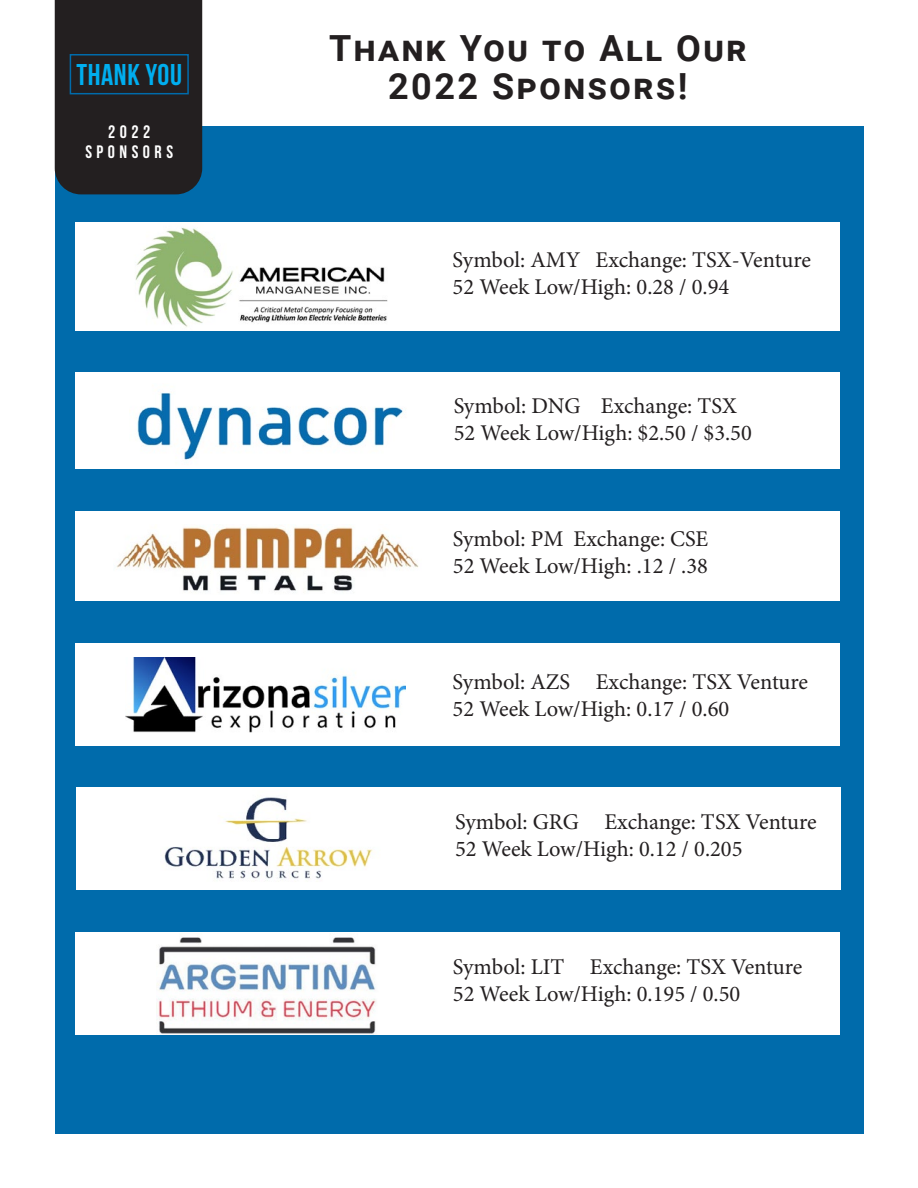
<style>
.page{position:relative;width:918px;height:1188px;background:#fff}
.page>*{position:absolute;margin:0;border:0;box-sizing:border-box;transform-origin:0 0}
.Names{font:700 36px/37.5px "Roboto";letter-spacing:.07em;color:#231f20;text-align:center}
.t1{font:700 30px "Bebas Neue";letter-spacing:.02em;color:#00aeef}
.t2{font:22.5px "Minion Pro";letter-spacing:-.005em;color:#231f20}
.t3{font:700 18px/19.5px "Bebas Neue";letter-spacing:.25em;color:#fff;text-align:center}
</style>
<div class="page">
<div style="left:55px;top:127px;width:809px;height:1007px;background:#006bab"></div>
<div style="left:54px;top:0;width:149px;height:195px;background:#231f20"></div>
<div style="left:70px;top:54px;width:119px;height:40px;border:2px solid #006bab"></div>
<div style="left:75px;top:643px;width:765px;height:102px;background:#fff"></div>
<img style="left:126px;top:657px;width:280px;height:76px">
<div style="left:75px;top:373px;width:765px;height:96px;background:#fff"></div>
<img style="left:137px;top:392px;width:266px;height:68px">
<div style="left:76px;top:511px;width:764px;height:90px;background:#fff"></div>
<img style="left:116px;top:526px;width:303px;height:67px">
<div style="left:75px;top:932px;width:765px;height:103px;background:#fff"></div>
<img style="left:157px;top:937px;width:219px;height:97px">
<div style="left:75px;top:222px;width:765px;height:109px;background:#fff"></div>
<img style="left:135px;top:227px;width:253px;height:100px">
<div style="left:76px;top:787px;width:765px;height:103px;background:#fff"></div>
<img style="left:164px;top:797px;width:209px;height:83px">
<p class="t1" style="left:76px;top:59px;width:107px">THANK YOU</p>
<p class="t3" style="left:85px;top:122px;width:89px">2022<br>SPONSORS</p>
<p class="Names" style="left:329px;top:29px;width:419px">Thank You to All Our<br>2022 Sponsors!</p>
<p class="t2" style="left:453px;top:245px;width:360px">Symbol: AMY Exchange: TSX-Venture</p>
<p class="t2" style="left:453px;top:272px;width:278px">52 Week Low/High: 0.28 / 0.94</p>
<p class="t2" style="left:454px;top:390px;width:285px">Symbol: DNG Exchange: TSX</p>
<p class="t2" style="left:454px;top:417px;width:300px">52 Week Low/High: $2.50 / $3.50</p>
<p class="t2" style="left:453px;top:524px;width:257px">Symbol: PM Exchange: CSE</p>
<p class="t2" style="left:453px;top:551px;width:257px">52 Week Low/High: .12 / .38</p>
<p class="t2" style="left:453px;top:667px;width:357px">Symbol: AZS Exchange: TSX Venture</p>
<p class="t2" style="left:453px;top:694px;width:278px">52 Week Low/High: 0.17 / 0.60</p>
<p class="t2" style="left:455px;top:807px;width:363px">Symbol: GRG Exchange: TSX Venture</p>
<p class="t2" style="left:455px;top:834px;width:289px">52 Week Low/High: 0.12 / 0.205</p>
<p class="t2" style="left:453px;top:951px;width:351px">Symbol: LIT Exchange: TSX Venture</p>
<p class="t2" style="left:453px;top:978px;width:289px">52 Week Low/High: 0.195 / 0.50</p>
</div>
